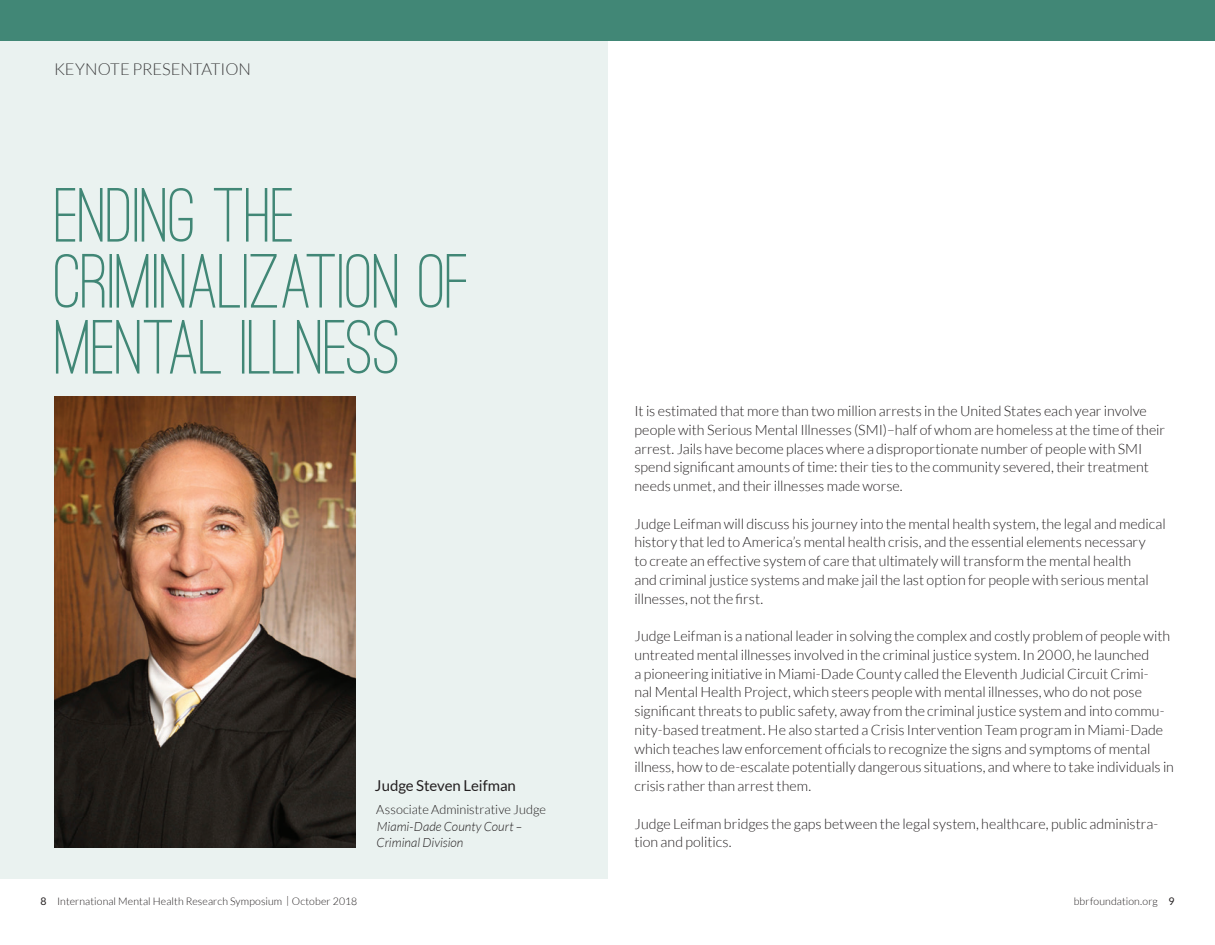
<style>
.page{position:relative;width:1215px;height:945px;background:#fff}
.page>*{position:absolute;margin:0;border:0;box-sizing:border-box;transform-origin:0 0}
.t1{font:500 79.5px/66px "Ostrich Sans";letter-spacing:-.005em;color:#418776}
.t2{font:300 16.5px "Lato";color:#3e3e3f}
.t3{font:15px "Lato";letter-spacing:-.005em;color:#231f20}
.t4{font:300 14.25px/18.8px "Lato";color:#231f20}
.t5{font:italic 300 12.75px/16.5px "Lato";letter-spacing:.005em;color:#231f20}
.t6{font:300 12.75px "Lato";color:#231f20}
.t7{font:300 10.5px "Lato";letter-spacing:.01em;color:#231f20}
.s1{font-weight:400}
</style>
<div class="page">
<div style="left:0;top:0;width:608px;height:878px;background:#eaf2f0"></div>
<img style="left:54px;top:396px;width:302px;height:451px">
<div style="left:0;top:0;width:1215px;height:40px;background:#418776"></div>
<p class="t2" style="left:54px;top:61px;width:199px">KEYNOTE PRESENTATION</p>
<h1 class="t1" style="left:54px;top:181px;width:418px">ENDING THE<br>CRIMINALIZATION OF<br>MENTAL ILLNESS</h1>
<p class="t3" style="left:375px;top:777px;width:142px">Judge Steven Leifman</p>
<p class="t6" style="left:376px;top:803px;width:171px">Associate Administrative Judge</p>
<p class="t5" style="left:377px;top:818px;width:147px">Miami-Dade County Court –<br>Criminal Division</p>
<p class="t4" style="left:634px;top:402px;width:532px">It is estimated that more than two million arrests in the United States each year involve people with Serious Mental Illnesses (SMI)–half of whom are homeless at the time of their arrest. Jails have become places where a disproportionate number of people with SMI spend significant amounts of time: their ties to the community severed, their treatment needs unmet, and their illnesses made worse.</p>
<p class="t4" style="left:634px;top:514px;width:533px">Judge Leifman will discuss his journey into the mental health system, the legal and medical history that led to America’s mental health crisis, and the essential elements necessary<br>to create an effective system of care that ultimately will transform the mental health<br>and criminal justice systems and make jail the last option for people with serious mental illnesses, not the first.</p>
<p class="t4" style="left:634px;top:627px;width:541px">Judge Leifman is a national leader in solving the complex and costly problem of people with untreated mental illnesses involved in the criminal justice system. In 2000, he launched<br>a pioneering initiative in Miami-Dade County called the Eleventh Judicial Circuit Crimi-<br>nal Mental Health Project, which steers people with mental illnesses, who do not pose significant threats to public safety, away from the criminal justice system and into commu&shy;nity-based treatment. He also started a Crisis Intervention Team program in Miami-Dade which teaches law enforcement officials to recognize the signs and symptoms of mental illness, how to de-escalate potentially dangerous situations, and where to take individuals in crisis rather than arrest them.</p>
<p class="t4" style="left:634px;top:814px;width:525px">Judge Leifman bridges the gaps between the legal system, healthcare, public administra&shy;tion and politics.</p>
<p class="t7" style="left:41px;top:895px;width:318px"><span class="s1">8</span> International Mental Health Research Symposium | October 2018</p>
<p class="t7" style="left:1074px;top:895px;width:102px">bbrfoundation.org <span class="s1">9</span></p>
</div>
